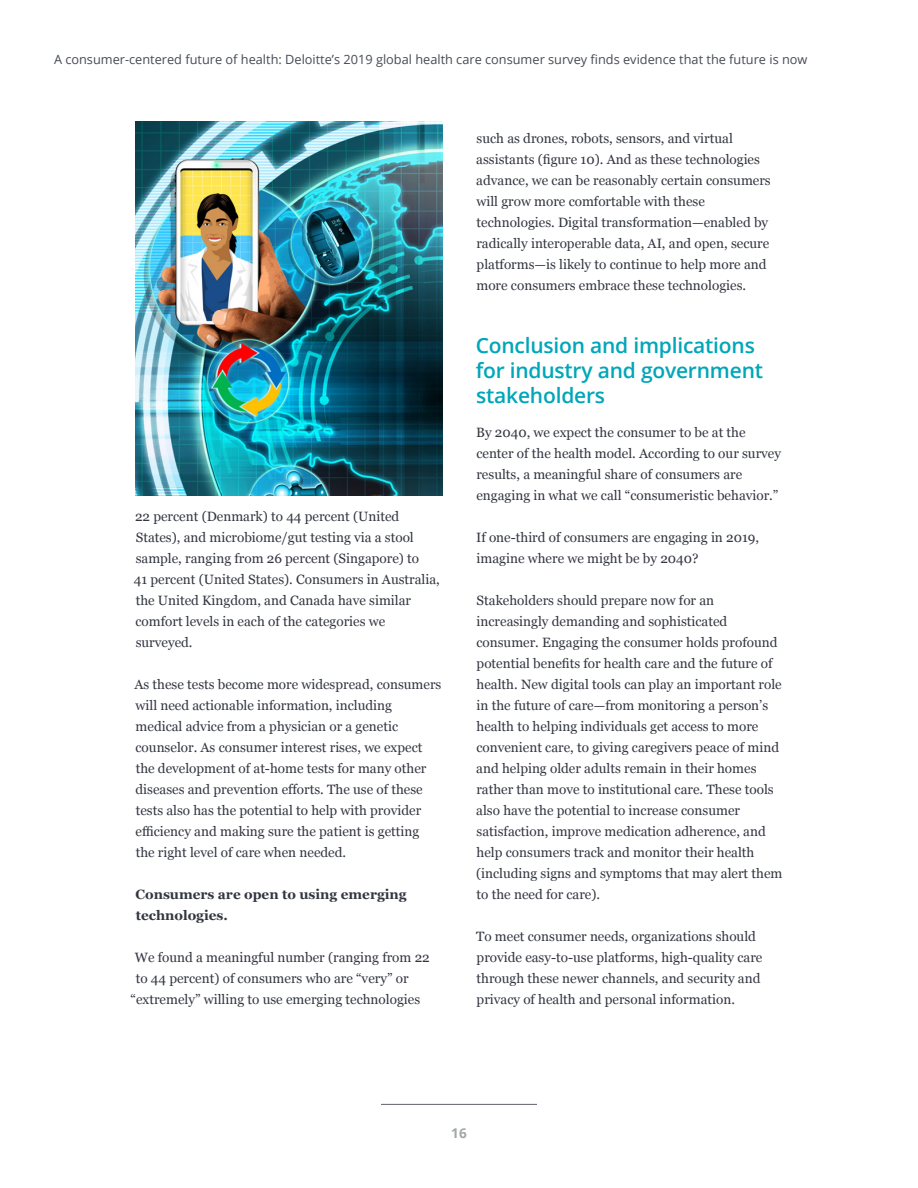
<style>
.page{position:relative;width:918px;height:1188px;background:#fff}
.page>*{position:absolute;margin:0;border:0;box-sizing:border-box;transform-origin:0 0}
.heading2{font:600 21px/25.2px "Open Sans";letter-spacing:-.01em;color:#00a6b9}
.body-copy{font:13.5px/21px "Georgia";color:#323640}
.body-copy-2{font:700 13.5px/21px "Georgia";color:#323640}
.t1{font:700 13.5px "Open Sans";color:#a3a7a9}
.t2{font:12.75px "Open Sans";color:#464b54}
</style>
<div class="page">
<hr style="left:381px;top:1104px;width:156px;height:1px;background:#5f6369">
<img style="left:135px;top:122px;width:307px;height:373px">
<p class="t2" style="left:54px;top:50px;width:755px">A consumer-centered future of health: Deloitte’s 2019 global health care consumer survey finds evidence that the future is now</p>
<p class="body-copy" style="left:134px;top:505px;width:308px">22 percent (Denmark) to 44 percent (United States), and microbiome/gut testing via a stool sample, ranging from 26 percent (Singapore) to<br>41 percent (United States). Consumers in Australia, the United Kingdom, and Canada have similar comfort levels in each of the categories we surveyed.</p>
<p class="body-copy" style="left:134px;top:673px;width:308px">As these tests become more widespread, consumers will need actionable information, including<br>medical advice from a physician or a genetic counselor. As consumer interest rises, we expect the development of at-home tests for many other diseases and prevention efforts. The use of these tests also has the potential to help with provider efficiency and making sure the patient is getting<br>the right level of care when needed.</p>
<p class="body-copy-2" style="left:136px;top:883px;width:273px">Consumers are open to using emerging technologies.</p>
<p class="body-copy" style="left:135px;top:946px;width:296px">We found a meaningful number (ranging from 22</p>
<p class="body-copy" style="left:136px;top:967px;width:274px">to 44 percent) of consumers who are “very” or</p>
<p class="body-copy" style="left:131px;top:988px;width:291px">“extremely” willing to use emerging technologies</p>
<p class="body-copy" style="left:476px;top:127px;width:296px">such as drones, robots, sensors, and virtual assistants (figure 10). And as these technologies advance, we can be reasonably certain consumers will grow more comfortable with these technologies. Digital transformation—enabled by radically interoperable data, AI, and open, secure platforms—is likely to continue to help more and more consumers embrace these technologies.</p>
<p class="heading2" style="left:476px;top:332px;width:289px">Conclusion and implications for industry and government stakeholders</p>
<p class="body-copy" style="left:476px;top:421px;width:306px">By 2040, we expect the consumer to be at the center of the health model. According to our survey results, a meaningful share of consumers are engaging in what we call “consumeristic behavior.”</p>
<p class="body-copy" style="left:476px;top:526px;width:285px">If one-third of consumers are engaging in 2019, imagine where we might be by 2040?</p>
<p class="body-copy" style="left:476px;top:589px;width:308px">Stakeholders should prepare now for an increasingly demanding and sophisticated consumer. Engaging the consumer holds profound potential benefits for health care and the future of health. New digital tools can play an important role in the future of care—from monitoring a person’s health to helping individuals get access to more convenient care, to giving caregivers peace of mind and helping older adults remain in their homes rather than move to institutional care. These tools also have the potential to increase consumer satisfaction, improve medication adherence, and help consumers track and monitor their health (including signs and symptoms that may alert them to the need for care).</p>
<p class="body-copy" style="left:476px;top:925px;width:288px">To meet consumer needs, organizations should provide easy-to-use platforms, high-quality care through these newer channels, and security and privacy of health and personal information.</p>
<p class="t1" style="left:451px;top:1123px;width:17px">16</p>
</div>
